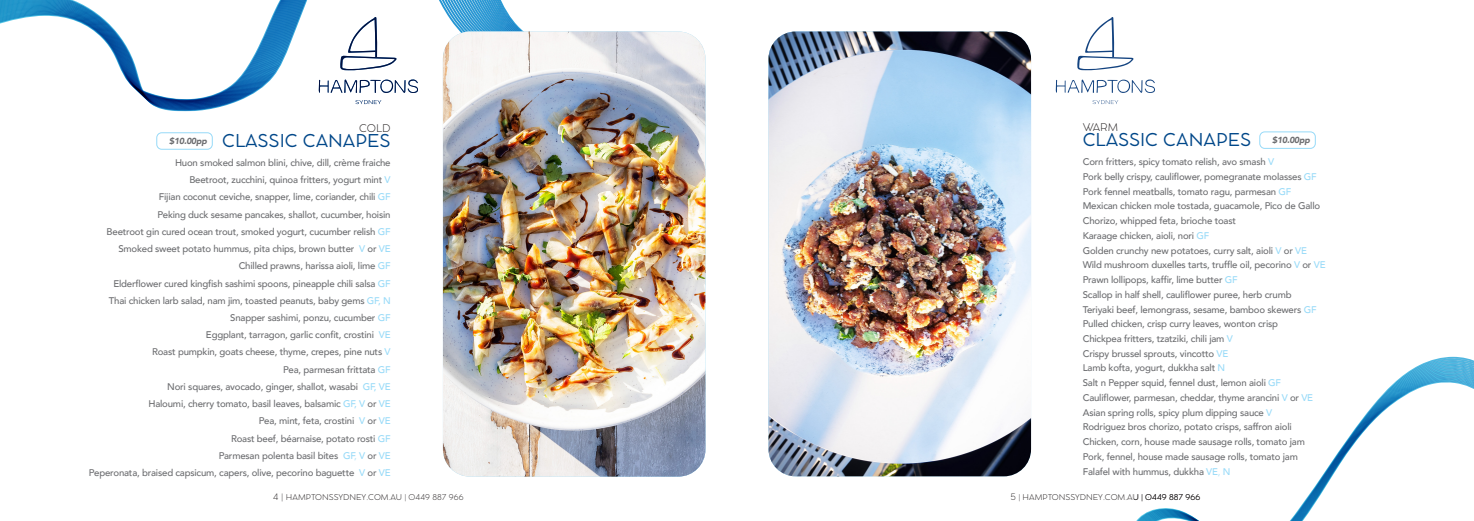
<style>
.page{position:relative;width:1474px;height:521px;background:#fff}
.page>*{position:absolute;margin:0;border:0;box-sizing:border-box;transform-origin:0 0}
.t1{font:17.5px "Cocomat Pro";color:#004789}
.t2{font:300 10.5px "Cocomat Pro";color:#231f20}
.t3{font:500 9.62px "Avenir";letter-spacing:-.02em;color:#6c6d70}
.t4{font:italic 900 8.75px "Avenir";letter-spacing:-.03em;color:#6c6d70}
.t5{font:300 7.88px "Cocomat Pro";color:#231f20}
.s1{color:#97daf8}
.s2{color:#b6e4f9}
.s3{font-size:8.75px}
</style>
<div class="page">
<svg style="left:1092px;top:100px;width:26px;height:4px"></svg>
<svg style="left:1055px;top:79px;width:100px;height:14px"></svg>
<svg style="left:1077px;top:17px;width:56px;height:53px"></svg>
<svg style="left:1140px;top:372px;width:333px;height:149px"></svg>
<svg style="left:1143px;top:381px;width:330px;height:140px"></svg>
<svg style="left:0;top:0;width:566px;height:111px"></svg>
<img style="left:443px;top:32px;width:262px;height:445px">
<img style="left:768px;top:32px;width:263px;height:444px">
<div style="left:1259px;top:131px;width:56px;height:18px;border:1px solid #97daf8;border-radius:5px"></div>
<div style="left:156px;top:132px;width:57px;height:18px;border:1px solid #97daf8;border-radius:5px"></div>
<p class="t2" style="left:1082px;top:120px;width:37px">WARM</p>
<p class="t2" style="left:359px;top:121px;width:33px">COLD</p>
<p class="t1" style="left:1082px;top:127px;width:170px">CLASSIC CANAPES</p>
<p class="t1" style="left:222px;top:128px;width:170px">CLASSIC CANAPES</p>
<p class="t4" style="left:169px;top:134px;width:39px">$10.00pp</p>
<p class="t4" style="left:1272px;top:133px;width:39px">$10.00pp</p>
<p class="t3" style="left:175px;top:154px;width:217px">Huon smoked salmon blini, chive, dill, crème fraiche</p>
<p class="t3" style="left:189px;top:172px;width:203px">Beetroot, zucchini, quinoa fritters, yogurt mint <span class="s1">V</span></p>
<p class="t3" style="left:159px;top:189px;width:233px">Fijian coconut ceviche, snapper, lime, coriander, chili <span class="s1">GF</span></p>
<p class="t3" style="left:157px;top:206px;width:235px">Peking duck sesame pancakes, shallot, cucumber, hoisin</p>
<p class="t3" style="left:107px;top:223px;width:285px">Beetroot gin cured ocean trout, smoked yogurt, cucumber relish <span class="s1">GF</span></p>
<p class="t3" style="left:118px;top:240px;width:274px">Smoked sweet potato hummus, pita chips, brown butter <span class="s1">V</span> or <span class="s1">VE</span></p>
<p class="t3" style="left:239px;top:258px;width:153px">Chilled prawns, harissa aioli, lime <span class="s1">GF</span></p>
<p class="t3" style="left:113px;top:275px;width:279px">Elderflower cured kingfish sashimi spoons, pineapple chili salsa <span class="s1">GF</span></p>
<p class="t3" style="left:109px;top:292px;width:283px">Thai chicken larb salad, nam jim, toasted peanuts, baby gems <span class="s1">GF, N</span></p>
<p class="t3" style="left:230px;top:309px;width:162px">Snapper sashimi, ponzu, cucumber <span class="s1">GF</span></p>
<p class="t3" style="left:206px;top:326px;width:186px">Eggplant, tarragon, garlic confit, crostini <span class="s1">VE</span></p>
<p class="t3" style="left:152px;top:344px;width:240px">Roast pumpkin, goats cheese, thyme, crepes, pine nuts <span class="s1">V</span></p>
<p class="t3" style="left:283px;top:361px;width:109px">Pea, parmesan frittata <span class="s1">GF</span></p>
<p class="t3" style="left:167px;top:378px;width:225px">Nori squares, avocado, ginger, shallot, wasabi <span class="s1">GF, VE</span></p>
<p class="t3" style="left:148px;top:395px;width:244px">Haloumi, cherry tomato, basil leaves, balsamic <span class="s1">GF, V</span> or <span class="s1">VE</span></p>
<p class="t3" style="left:259px;top:413px;width:133px">Pea, mint, feta, crostini <span class="s1">V</span> or <span class="s1">VE</span></p>
<p class="t3" style="left:231px;top:430px;width:161px">Roast beef, béarnaise, potato rosti <span class="s1">GF</span></p>
<p class="t3" style="left:219px;top:447px;width:173px">Parmesan polenta basil bites <span class="s1">GF</span><span class="s2">,</span> <span class="s1">V</span> or <span class="s1">VE</span></p>
<p class="t3" style="left:89px;top:464px;width:303px">Peperonata, braised capsicum, capers, olive, pecorino baguette <span class="s1">V</span> or <span class="s1">VE</span></p>
<p class="t3" style="left:1082px;top:153px;width:193px">Corn fritters, spicy tomato relish, avo smash <span class="s1">V</span></p>
<p class="t3" style="left:1082px;top:168px;width:235px">Pork belly crispy, cauliflower, pomegranate molasses <span class="s1">GF</span></p>
<p class="t3" style="left:1082px;top:183px;width:210px">Pork fennel meatballs, tomato ragu, parmesan <span class="s1">GF</span></p>
<p class="t3" style="left:1082px;top:198px;width:239px">Mexican chicken mole tostada, guacamole, Pico de Gallo</p>
<p class="t3" style="left:1082px;top:212px;width:155px">Chorizo, whipped feta, brioche toast</p>
<p class="t3" style="left:1082px;top:227px;width:128px">Karaage chicken, aioli, nori <span class="s1">GF</span></p>
<p class="t3" style="left:1082px;top:242px;width:226px">Golden crunchy new potatoes, curry salt, aioli <span class="s1">V</span> or <span class="s1">VE</span></p>
<p class="t3" style="left:1082px;top:257px;width:244px">Wild mushroom duxelles tarts, truffle oil, pecorino <span class="s1">V</span> or <span class="s1">VE</span></p>
<p class="t3" style="left:1082px;top:271px;width:156px">Prawn lollipops, kaffir, lime butter <span class="s1">GF</span></p>
<p class="t3" style="left:1082px;top:286px;width:210px">Scallop in half shell, cauliflower puree, herb crumb</p>
<p class="t3" style="left:1082px;top:301px;width:235px">Teriyaki beef, lemongrass, sesame, bamboo skewers <span class="s1">GF</span></p>
<p class="t3" style="left:1082px;top:316px;width:197px">Pulled chicken, crisp curry leaves, wonton crisp</p>
<p class="t3" style="left:1082px;top:330px;width:152px">Chickpea fritters, tzatziki, chili jam <span class="s1">V</span></p>
<p class="t3" style="left:1082px;top:345px;width:147px">Crispy brussel sprouts, vincotto <span class="s1">VE</span></p>
<p class="t3" style="left:1082px;top:360px;width:144px">Lamb kofta, yogurt, dukkha salt <span class="s1">N</span></p>
<p class="t3" style="left:1082px;top:374px;width:200px">Salt n Pepper squid, fennel dust, lemon aioli <span class="s1">GF</span></p>
<p class="t3" style="left:1082px;top:389px;width:232px">Cauliflower, parmesan, cheddar, thyme arancini <span class="s1">V</span> or <span class="s1">VE</span></p>
<p class="t3" style="left:1082px;top:404px;width:191px">Asian spring rolls, spicy plum dipping sauce <span class="s1">V</span></p>
<p class="t3" style="left:1082px;top:419px;width:210px">Rodriguez bros chorizo, potato crisps, saffron aioli</p>
<p class="t3" style="left:1082px;top:433px;width:224px">Chicken, corn, house made sausage rolls, tomato jam</p>
<p class="t3" style="left:1082px;top:448px;width:217px">Pork, fennel, house made sausage rolls, tomato jam</p>
<p class="t3" style="left:1082px;top:463px;width:149px">Falafel with hummus, dukkha <span class="s1">VE</span><span class="s2">,</span> <span class="s1">N</span></p>
<p class="t5" style="left:273px;top:491px;width:192px"><span class="s3">4 |</span> HAMPTONSSYDNEY.COM.AU | 0449 887 966</p>
<p class="t5" style="left:1010px;top:491px;width:191px"><span class="s3">5</span> | HAMPTONSSYDNEY.COM.AU | 0449 887 966</p>
</div>
